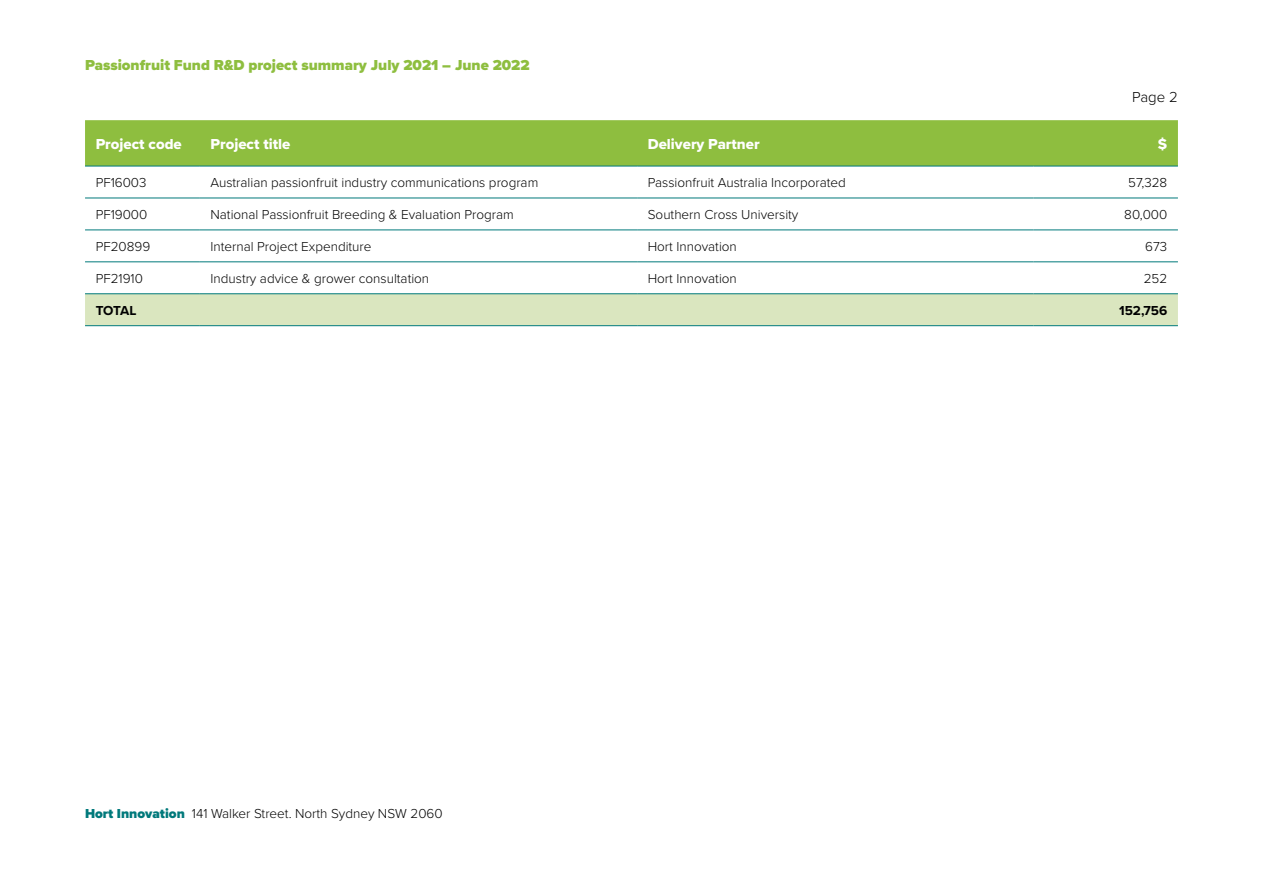
<style>
.page{position:relative;width:1263px;height:893px;background:#fff}
.page>*{position:absolute;margin:0;border:0;box-sizing:border-box;transform-origin:0 0}
.t1{font:900 15px "Proxima Nova";color:#8ebe3f}
.t2{font:15px "Proxima Nova Extrabld";color:#fff}
.t3{font:300 15px "Proxima Nova";color:#000}
.t4{font:300 13.5px "Proxima Nova";color:#000}
.t5{font:700 13.5px "Proxima Nova";color:#000}
.s1{font-weight:900;color:#00797b}
</style>
<div class="page">
<div style="left:85px;top:120px;width:1093px;height:46px;background:#8ebe3f"></div>
<svg style="left:85px;top:197px;width:1093px;height:66px"></svg>
<div style="left:85px;top:294px;width:1093px;height:31px;background:#dae6bf"></div>
<hr style="left:85px;top:166px;width:115px;height:1px;background:#00797b">
<hr style="left:200px;top:166px;width:437px;height:1px;background:#00797b">
<hr style="left:637px;top:166px;width:396px;height:1px;background:#00797b">
<hr style="left:1033px;top:166px;width:145px;height:1px;background:#00797b">
<hr style="left:85px;top:198px;width:115px;height:1px;background:#00797b">
<hr style="left:200px;top:198px;width:437px;height:1px;background:#00797b">
<hr style="left:637px;top:198px;width:396px;height:1px;background:#00797b">
<hr style="left:1033px;top:198px;width:145px;height:1px;background:#00797b">
<hr style="left:85px;top:230px;width:115px;height:1px;background:#00797b">
<hr style="left:200px;top:230px;width:437px;height:1px;background:#00797b">
<hr style="left:637px;top:230px;width:396px;height:1px;background:#00797b">
<hr style="left:1033px;top:230px;width:145px;height:1px;background:#00797b">
<hr style="left:85px;top:261px;width:115px;height:1px;background:#00797b">
<hr style="left:200px;top:261px;width:437px;height:1px;background:#00797b">
<hr style="left:637px;top:261px;width:396px;height:1px;background:#00797b">
<hr style="left:1033px;top:261px;width:145px;height:1px;background:#00797b">
<hr style="left:85px;top:293px;width:115px;height:1px;background:#00797b">
<hr style="left:200px;top:293px;width:437px;height:1px;background:#00797b">
<hr style="left:637px;top:293px;width:396px;height:1px;background:#00797b">
<hr style="left:1033px;top:293px;width:145px;height:1px;background:#00797b">
<hr style="left:85px;top:325px;width:115px;height:1px;background:#00797b">
<hr style="left:200px;top:325px;width:437px;height:1px;background:#00797b">
<hr style="left:637px;top:325px;width:396px;height:1px;background:#00797b">
<hr style="left:1033px;top:325px;width:145px;height:1px;background:#00797b">
<p class="t1" style="left:85px;top:54px;width:446px">Passionfruit Fund R&amp;D project summary July 2021 – June 2022</p>
<p class="t3" style="left:1132px;top:86px;width:47px">Page 2</p>
<p class="t2" style="left:96px;top:133px;width:88px">Project code</p>
<p class="t2" style="left:210px;top:133px;width:81px">Project title</p>
<p class="t2" style="left:648px;top:133px;width:113px">Delivery Partner</p>
<p class="t2" style="left:1158px;top:133px;width:11px">$</p>
<p class="t4" style="left:96px;top:173px;width:52px">PF16003</p>
<p class="t4" style="left:210px;top:173px;width:329px">Australian passionfruit industry communications program</p>
<p class="t4" style="left:648px;top:173px;width:200px">Passionfruit Australia Incorporated</p>
<p class="t4" style="left:1128px;top:173px;width:41px">57,328</p>
<p class="t4" style="left:96px;top:205px;width:53px">PF19000</p>
<p class="t4" style="left:210px;top:205px;width:305px">National Passionfruit Breeding &amp; Evaluation Program</p>
<p class="t4" style="left:648px;top:205px;width:152px">Southern Cross University</p>
<p class="t4" style="left:1124px;top:205px;width:45px">80,000</p>
<p class="t4" style="left:96px;top:237px;width:56px">PF20899</p>
<p class="t4" style="left:210px;top:237px;width:163px">Internal Project Expenditure</p>
<p class="t4" style="left:648px;top:237px;width:91px">Hort Innovation</p>
<p class="t4" style="left:1145px;top:237px;width:24px">673</p>
<p class="t4" style="left:96px;top:269px;width:49px">PF21910</p>
<p class="t4" style="left:210px;top:269px;width:220px">Industry advice &amp; grower consultation</p>
<p class="t4" style="left:648px;top:269px;width:91px">Hort Innovation</p>
<p class="t4" style="left:1144px;top:269px;width:25px">252</p>
<p class="t5" style="left:96px;top:300px;width:42px">TOTAL</p>
<p class="t5" style="left:1119px;top:300px;width:50px">152,756</p>
<p class="t4" style="left:85px;top:804px;width:359px"><span class="s1">Hort Innovation</span> 141 Walker Street. North Sydney NSW 2060</p>
</div>
